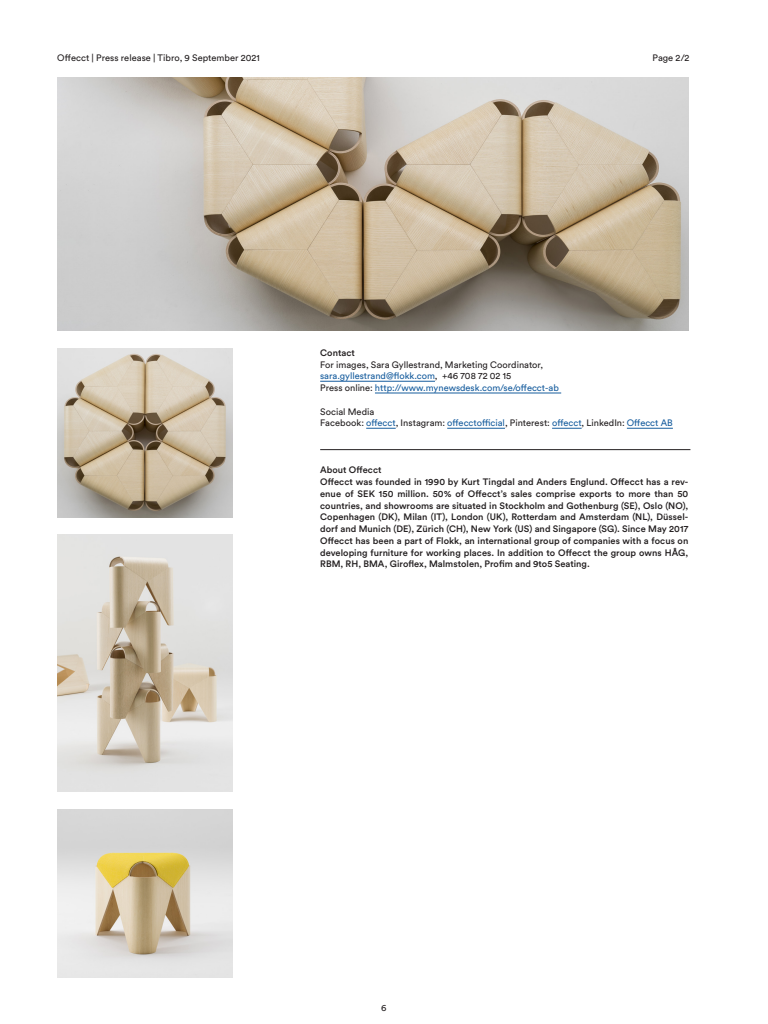
<style>
.page{position:relative;width:768px;height:1024px;background:#fff}
.page>*{position:absolute;margin:0;border:0;box-sizing:border-box;transform-origin:0 0}
.t1{font:500 9.3px/11.8px "Circular Std";letter-spacing:.005em;color:#231f20}
.t2{font:9.3px/11.8px "Circular Std";color:#231f20}
.t3{font:9.2px "Circular Std";color:#231f20}
.s1{font-weight:500}
.s2{color:#175d9e}
</style>
<div class="page">
<img style="left:57px;top:348px;width:176px;height:169px">
<img style="left:57px;top:809px;width:176px;height:169px">
<img style="left:57px;top:78px;width:631px;height:252px">
<img style="left:57px;top:535px;width:176px;height:256px">
<hr style="left:320px;top:381px;width:115px;height:1px;background:#175d9e">
<hr style="left:375px;top:393px;width:186px;height:1px;background:#175d9e">
<hr style="left:366px;top:428px;width:30px;height:1px;background:#175d9e">
<hr style="left:447px;top:428px;width:58px;height:1px;background:#175d9e">
<hr style="left:552px;top:428px;width:30px;height:1px;background:#175d9e">
<hr style="left:627px;top:428px;width:46px;height:1px;background:#175d9e">
<hr style="left:320px;top:449px;width:370px;height:1px;background:#231f20">
<p class="t2" style="left:57px;top:51px;width:204px">Offecct | Press release | Tibro, 9 September 2021</p>
<p class="t2" style="left:653px;top:51px;width:38px">Page 2/2</p>
<p class="t2" style="left:320px;top:347px;width:240px"><span class="s1">Contact<br></span>For images, Sara Gyllestrand, Marketing Coordinator, <span class="s2">sara.gyllestrand@flokk.com</span>, +46 708 72 02 15<br>Press online: <span class="s2">http://www.mynewsdesk.com/se/offecct-ab</span></p>
<p class="t2" style="left:320px;top:405px;width:354px">Social Media<br>Facebook: <span class="s2">offecct</span>, Instagram: <span class="s2">offecctofficial</span>, Pinterest: <span class="s2">offecct</span>, LinkedIn: <span class="s2">Offecct AB</span></p>
<p class="t1" style="left:320px;top:464px;width:370px">About Offecct<br>Offecct was founded in 1990 by Kurt Tingdal and Anders Englund. Offecct has a rev&shy;enue of SEK 150 million. 50% of Offecct’s sales comprise exports to more than 50 countries, and showrooms are situated in Stockholm and Gothenburg (SE), Oslo (NO), Copenhagen (DK), Milan (IT), London (UK), Rotterdam and Amsterdam (NL), Düssel&shy;dorf and Munich (DE), Zürich (CH), New York (US) and Singapore (SG). Since May 2017<br>Offecct has been a part of Flokk, an international group of companies with a focus on developing furniture for working places. In addition to Offecct the group owns HÅG, RBM, RH, BMA, Giroflex, Malmstolen, Profim and 9to5 Seating.</p>
<p class="t3" style="left:381px;top:1002px;width:7px">6</p>
</div>
